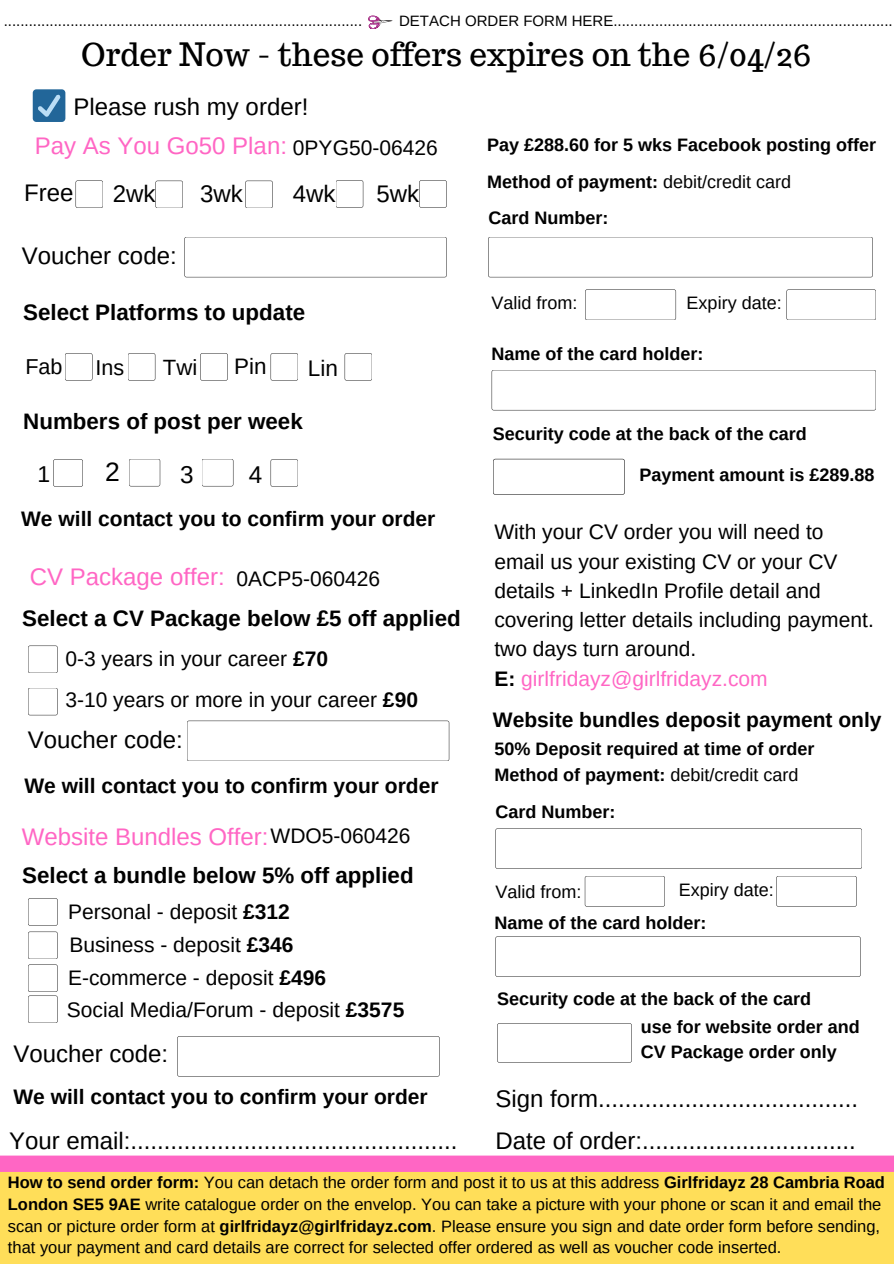
<style>
.page{position:relative;width:894px;height:1264px;background:#fff}
.page>*{position:absolute;margin:0;border:0;box-sizing:border-box;transform-origin:0 0}
.t1{font:31.5px "Trocchi";color:#000}
.t2{font:26.4px "Arimo";color:#000}
.t3{font:24.3px "Arimo";color:#000}
.t4{font:24px "Arimo";color:#000}
.t5{font:24px "Arimo";color:#ff66c4}
.t6{font:22.95px "Arimo";color:#000}
.t7{font:22.5px "Arimo";color:#000}
.t8{font:700 22.35px "Arimo";color:#000}
.t9{font:22.35px "Arimo";color:#000}
.t10{font:22.05px "Arimo";color:#000}
.t11{font:21.6px "Arimo";color:#000}
.t12{font:21.45px "Arimo";color:#000}
.t13{font:21px/29.2px "Arimo";color:#000}
.t14{font:700 21px "Arimo";color:#000}
.t15{font:700 18px/24.8px "Arimo";color:#000}
.t16{font:18px "Arimo";color:#000}
.t17{font:16.5px/21.8px "Arimo";color:#000}
.t18{font:15px "Arimo";color:#000}
.s1{font-weight:700}
.s2{font-weight:400}
.s3{color:#ff66c4}
</style>
<div class="page">
<div style="left:33px;top:89px;width:32px;height:33px;background:#269;border-radius:4px"></div>
<svg style="left:38px;top:94px;width:23px;height:23px"></svg>
<svg style="left:75px;top:180px;width:28px;height:28px"></svg>
<svg style="left:155px;top:181px;width:28px;height:27px"></svg>
<svg style="left:245px;top:181px;width:28px;height:27px"></svg>
<svg style="left:336px;top:180px;width:27px;height:28px"></svg>
<svg style="left:419px;top:180px;width:27px;height:28px"></svg>
<svg style="left:184px;top:237px;width:262px;height:40px"></svg>
<svg style="left:128px;top:353px;width:27px;height:28px"></svg>
<svg style="left:200px;top:353px;width:28px;height:28px"></svg>
<svg style="left:270px;top:353px;width:28px;height:28px"></svg>
<svg style="left:344px;top:353px;width:28px;height:28px"></svg>
<svg style="left:65px;top:353px;width:27px;height:28px"></svg>
<svg style="left:129px;top:459px;width:31px;height:27px"></svg>
<svg style="left:202px;top:459px;width:31px;height:27px"></svg>
<svg style="left:53px;top:459px;width:30px;height:28px"></svg>
<svg style="left:270px;top:459px;width:28px;height:28px"></svg>
<svg style="left:488px;top:237px;width:384px;height:40px"></svg>
<svg style="left:585px;top:289px;width:91px;height:31px"></svg>
<svg style="left:786px;top:289px;width:89px;height:31px"></svg>
<svg style="left:491px;top:370px;width:384px;height:40px"></svg>
<svg style="left:493px;top:459px;width:131px;height:36px"></svg>
<svg style="left:28px;top:645px;width:30px;height:28px"></svg>
<svg style="left:28px;top:688px;width:30px;height:27px"></svg>
<svg style="left:187px;top:720px;width:262px;height:41px"></svg>
<svg style="left:0;top:1155px;width:893px;height:108px;background:#ffcb6a"></svg>
<svg style="left:177px;top:1036px;width:262px;height:40px"></svg>
<svg style="left:495px;top:828px;width:366px;height:41px"></svg>
<svg style="left:584px;top:876px;width:80px;height:30px"></svg>
<svg style="left:776px;top:876px;width:80px;height:30px"></svg>
<svg style="left:495px;top:936px;width:365px;height:40px"></svg>
<svg style="left:497px;top:1023px;width:134px;height:39px"></svg>
<svg style="left:368px;top:15px;width:24px;height:14px"></svg>
<svg style="left:28px;top:931px;width:30px;height:92px"></svg>
<svg style="left:28px;top:898px;width:30px;height:27px"></svg>
<h3 class="t18" style="left:4px;top:13px;width:360px">......................................................................................</h3>
<h3 class="t18" style="left:399px;top:13px;width:495px">DETACH ORDER FORM HERE...................................................................</h3>
<p class="t1" style="left:81px;top:34px;width:731px">Order Now - these offers expires on the 6/04/26</p>
<p class="t4" style="left:73px;top:93px;width:236px">Please rush my order!</p>
<h4 class="t5" style="left:35px;top:132px;width:254px">Pay As You Go50 Plan:</h4>
<h3 class="t13" style="left:293px;top:133px;width:146px">0PYG50-06426</h3>
<p class="t4" style="left:24px;top:180px;width:51px">Free</p>
<h1 class="t4" style="left:113px;top:180px;width:44px">2wk</h1>
<p class="t4" style="left:200px;top:180px;width:44px">3wk</p>
<h3 class="t4" style="left:293px;top:180px;width:44px">4wk</h3>
<h3 class="t4" style="left:376px;top:180px;width:44px">5wk</h3>
<p class="t4" style="left:22px;top:243px;width:156px">Voucher code:</p>
<h3 class="t8" style="left:23px;top:299px;width:283px">Select Platforms to update</h3>
<h3 class="t11" style="left:25px;top:354px;width:39px">Fab</h3>
<h3 class="t12" style="left:96px;top:355px;width:30px">Ins</h3>
<h3 class="t10" style="left:163px;top:355px;width:36px">Twi</h3>
<h3 class="t9" style="left:234px;top:354px;width:34px">Pin</h3>
<p class="t7" style="left:308px;top:355px;width:32px">Lin</p>
<p class="t8" style="left:23px;top:409px;width:281px">Numbers of post per week</p>
<p class="t6" style="left:37px;top:461px;width:14px">1</p>
<h2 class="t2" style="left:105px;top:457px;width:16px">2</h2>
<p class="t3" style="left:180px;top:461px;width:15px">3</p>
<h6 class="t3" style="left:249px;top:461px;width:15px">4</h6>
<h6 class="t14" style="left:21px;top:507px;width:415px">We will contact you to confirm your order</h6>
<p class="t5" style="left:30px;top:563px;width:196px">CV Package offer:</p>
<p class="t8" style="left:22px;top:605px;width:440px">Select a CV Package below £5 off applied</p>
<p class="t13" style="left:65px;top:644px;width:264px">0-3 years in your career <span class="s1">£70</span></p>
<h5 class="t13" style="left:65px;top:685px;width:354px">3-10 years or more in your career <span class="s1">£90</span></h5>
<h3 class="t4" style="left:28px;top:726px;width:156px">Voucher code:</h3>
<h4 class="t13" style="left:236px;top:564px;width:145px">0ACP5-060426</h4>
<h6 class="t14" style="left:24px;top:774px;width:415px">We will contact you to confirm your order</h6>
<h3 class="t5" style="left:22px;top:823px;width:248px">Website Bundles Offer:</h3>
<h5 class="t13" style="left:270px;top:821px;width:141px">WDO5-060426</h5>
<h3 class="t15" style="left:487px;top:132px;width:390px">Pay £288.60 for 5 wks Facebook posting offer</h3>
<h3 class="t15" style="left:487px;top:169px;width:305px">Method of payment: <span class="s2">debit/credit card</span></h3>
<h3 class="t15" style="left:488px;top:205px;width:121px">Card Number:</h3>
<h2 class="t16" style="left:491px;top:293px;width:87px">Valid from:</h2>
<p class="t16" style="left:686px;top:293px;width:96px">Expiry date:</p>
<p class="t15" style="left:491px;top:341px;width:213px">Name of the card holder:</p>
<p class="t15" style="left:493px;top:421px;width:315px">Security code at the back of the card</p>
<p class="t15" style="left:639px;top:462px;width:236px">Payment amount is £289.88</p>
<h2 class="t13" style="left:494px;top:517px;width:381px">With your CV order you will need to email us your existing CV or your CV details + LinkedIn Profile detail and covering letter details including payment. two days turn around.<br><span class="s1">E:</span> <span class="s3">girlfridayz@girlfridayz.com</span></h2>
<h5 class="t14" style="left:493px;top:708px;width:390px">Website bundles deposit payment only</h5>
<h3 class="t15" style="left:494px;top:736px;width:321px">50% Deposit required at time of order</h3>
<h4 class="t15" style="left:494px;top:762px;width:305px">Method of payment: <span class="s2">debit/credit card</span></h4>
<h2 class="t15" style="left:495px;top:798px;width:121px">Card Number:</h2>
<h3 class="t8" style="left:22px;top:862px;width:393px">Select a bundle below 5% off applied</h3>
<h6 class="t13" style="left:68px;top:896px;width:223px">Personal - deposit <span class="s1">£312</span></h6>
<h5 class="t13" style="left:69px;top:930px;width:226px">Business - deposit <span class="s1">£346</span></h5>
<p class="t13" style="left:68px;top:963px;width:259px">E-commerce - deposit <span class="s1">£496</span></p>
<p class="t13" style="left:67px;top:995px;width:339px">Social Media/Forum - deposit <span class="s1">£3575</span></p>
<p class="t4" style="left:13px;top:1040px;width:156px">Voucher code:</p>
<p class="t14" style="left:13px;top:1084px;width:415px">We will contact you to confirm your order</p>
<p class="t4" style="left:495px;top:1085px;width:364px">Sign form.......................................</p>
<p class="t4" style="left:9px;top:1127px;width:449px">Your email:.................................................</p>
<p class="t4" style="left:495px;top:1127px;width:362px">Date of order:................................</p>
<h6 class="t16" style="left:495px;top:881px;width:87px">Valid from:</h6>
<h6 class="t16" style="left:678px;top:879px;width:96px">Expiry date:</h6>
<h6 class="t15" style="left:494px;top:910px;width:213px">Name of the card holder:</h6>
<h6 class="t15" style="left:497px;top:985px;width:315px">Security code at the back of the card</h6>
<p class="t15" style="left:640px;top:1014px;width:220px">use for website order and<br>CV Package order only</p>
<h6 class="t17" style="left:8px;top:1171px;width:878px"><span class="s1">How to send order form:</span> You can detach the order form and post it to us at this address <span class="s1">Girlfridayz 28 Cambria Road London SE5 9AE</span> write catalogue order on the envelop. You can take a picture with your phone or scan it and email the scan or picture order form at <span class="s1">girlfridayz@girlfridayz.com</span>. Please ensure you sign and date order form before sending, that your payment and card details are correct for selected offer ordered as well as voucher code inserted.</h6>
</div>
